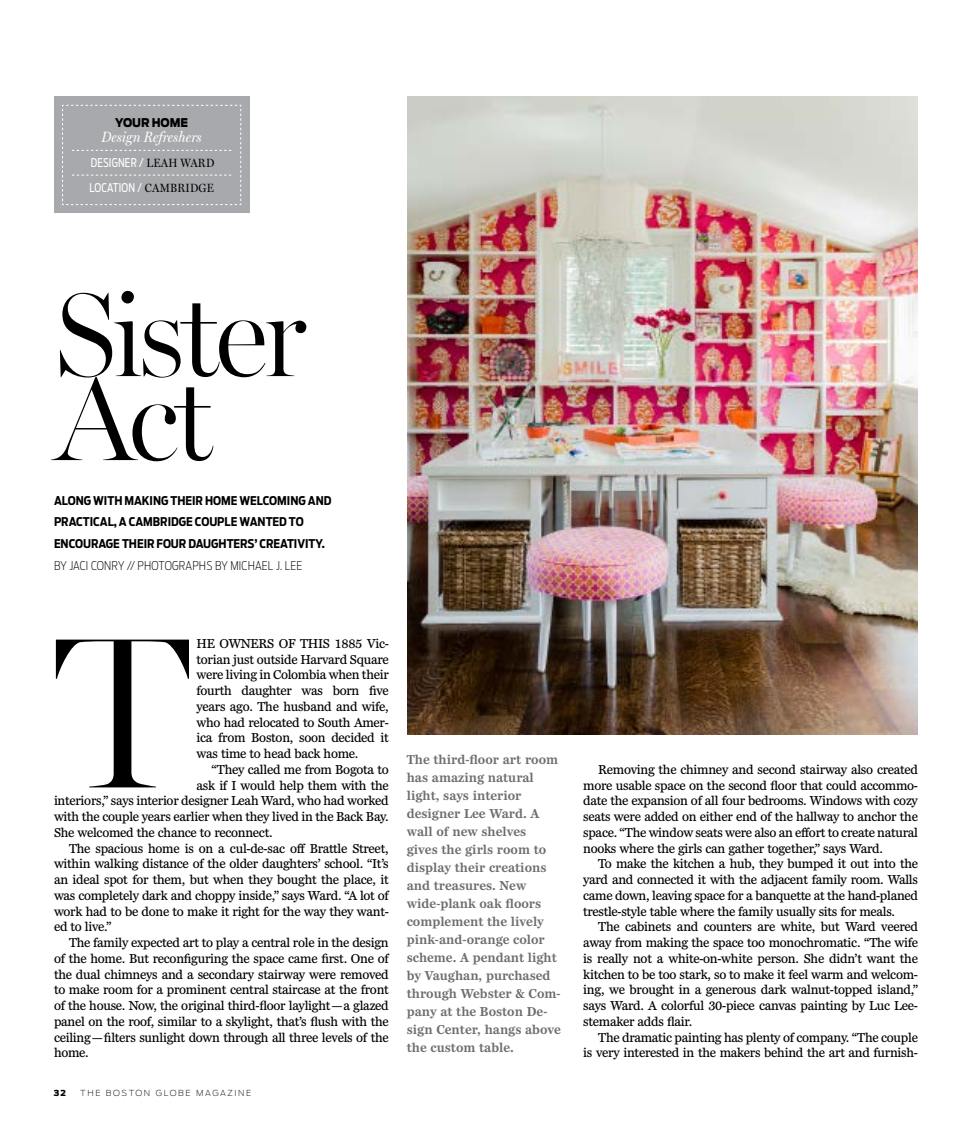
<style>
.page{position:relative;width:972px;height:1134px;background:#fff}
.page>*{position:absolute;margin:0;border:0;box-sizing:border-box;transform-origin:0 0}
.t1{font:300 120px "Miller Banner";letter-spacing:-.04em;color:#000}
.t2{font:italic 15px "Miller Display";color:#fff;scale:.89 1}
.t3{font:12px/15.8px "Miller Globe Text";letter-spacing:-.02em;color:#000;text-align:justify}
.t4{font:700 12px/18px "Miller Globe Text";color:#6d6e71}
.t5{font:700 12px/21.8px "Antenna Cond";color:#000}
.t6{font:200 12px "Antenna Cond";letter-spacing:.02em;color:#000}
.t7{font:12px/24.8px "Antenna Cond";letter-spacing:.02em;color:#fff;scale:.89 1}
.t8{font:900 12px "Antenna";color:#000;scale:.89 1}
.t9{font:200 8.25px "Antenna";letter-spacing:.2em;color:#000}
.t10{font:900 8.25px "Antenna";color:#000}
.s1{font-family:"Miller Display";color:#000}
</style>
<div class="page">
<img style="left:407px;top:96px;width:511px;height:638px">
<svg style="left:56px;top:640px;width:133px;height:147px"></svg>
<div style="left:54px;top:96px;width:195px;height:117px;background:#a7a9ac"></div>
<svg style="left:62px;top:105px;width:179px;height:100px"></svg>
<p class="t8" style="left:115px;top:114px;width:84px">YOUR HOME</p>
<p class="t2" style="left:102px;top:128px;width:114px">Design Refreshers</p>
<p class="t7" style="left:89px;top:150px;width:142px">DESIGNER / <span class="s1">LEAH WARD<br></span>LOCATION / <span class="s1">CAMBRIDGE</span></p>
<h1 class="t1" style="left:54px;top:263px;width:254px">Sister</h1>
<h1 class="t1" style="left:54px;top:347px;width:162px">Act</h1>
<p class="t5" style="left:54px;top:489px;width:279px">ALONG WITH MAKING THEIR HOME WELCOMING AND<br>PRACTICAL, A CAMBRIDGE COUPLE WANTED TO<br>ENCOURAGE THEIR FOUR DAUGHTERS’ CREATIVITY.</p>
<p class="t6" style="left:54px;top:558px;width:250px">BY JACI CONRY // PHOTOGRAPHS BY MICHAEL J. LEE</p>
<p class="t3" style="left:196px;top:636px;width:194px">HE OWNERS OF THIS 1885 Vic&shy;torian just outside Harvard Square were living in Colombia when their fourth daughter was born five years ago. The husband and wife, who had relocated to South Amer&shy;ica from Boston, soon decided it was time to head back home.</p>
<p class="t3" style="left:212px;top:761px;width:179px">“They called me from Bogota to</p>
<p class="t3" style="left:196px;top:777px;width:194px">ask if I would help them with the</p>
<p class="t3" style="left:54px;top:793px;width:336px">interiors,” says interior designer Leah Ward, who had worked</p>
<p class="t3" style="left:54px;top:809px;width:336px">with the couple years earlier when they lived in the Back Bay.</p>
<p class="t3" style="left:54px;top:824px;width:220px">She welcomed the chance to reconnect.</p>
<p class="t3" style="left:69px;top:840px;width:321px">The spacious home is on a cul-de-sac off Brattle Street,</p>
<p class="t3" style="left:54px;top:856px;width:336px">within walking distance of the older daughters’ school. “It’s</p>
<p class="t3" style="left:54px;top:872px;width:336px">an ideal spot for them, but when they bought the place, it</p>
<p class="t3" style="left:54px;top:887px;width:336px">was completely dark and choppy inside,” says Ward. “A lot of</p>
<p class="t3" style="left:54px;top:903px;width:336px">work had to be done to make it right for the way they want-</p>
<p class="t3" style="left:54px;top:919px;width:59px">ed to live.”</p>
<p class="t3" style="left:69px;top:935px;width:321px">The family expected art to play a central role in the design</p>
<p class="t3" style="left:54px;top:950px;width:336px">of the home. But reconfiguring the space came first. One of</p>
<p class="t3" style="left:54px;top:966px;width:336px">the dual chimneys and a secondary stairway were removed</p>
<p class="t3" style="left:54px;top:982px;width:336px">to make room for a prominent central staircase at the front</p>
<p class="t3" style="left:54px;top:998px;width:336px">of the house. Now, the original third-floor laylight—a glazed</p>
<p class="t3" style="left:54px;top:1013px;width:336px">panel on the roof, similar to a skylight, that’s flush with the</p>
<p class="t3" style="left:54px;top:1029px;width:336px">ceiling—filters sunlight down through all three levels of the</p>
<p class="t3" style="left:54px;top:1045px;width:36px">home.</p>
<p class="t10" style="left:54px;top:1087px;width:14px">32</p>
<p class="t9" style="left:80px;top:1088px;width:173px">THE BOSTON GLOBE MAGAZINE</p>
<p class="t4" style="left:407px;top:750px;width:156px">The third-floor art room has amazing natural light, says interior designer Lee Ward. A wall of new shelves<br>gives the girls room to display their creations and treasures. New wide-plank oak floors complement the lively pink-and-orange color scheme. A pendant light by Vaughan, purchased through Webster &amp; Com&shy;pany at the Boston De&shy;sign Center, hangs above the custom table.</p>
<p class="t3" style="left:583px;top:762px;width:336px;text-indent:15px">Removing the chimney and second stairway also created more usable space on the second floor that could accommo&shy;date the expansion of all four bedrooms. Windows with cozy seats were added on either end of the hallway to anchor the space. “The window seats were also an effort to create natural nooks where the girls can gather together,” says Ward.</p>
<p class="t3" style="left:583px;top:856px;width:336px;text-indent:15px">To make the kitchen a hub, they bumped it out into the yard and connected it with the adjacent family room. Walls came down, leaving space for a banquette at the hand-planed trestle-style table where the family usually sits for meals.</p>
<p class="t3" style="left:583px;top:919px;width:336px;text-indent:15px">The cabinets and counters are white, but Ward veered away from making the space too monochromatic. “The wife is really not a white-on-white person. She didn’t want the kitchen to be too stark, so to make it feel warm and welcom&shy;ing, we brought in a generous dark walnut-topped island,” says Ward. A colorful 30-piece canvas painting by Luc Lee&shy;stemaker adds flair.</p>
<p class="t3" style="left:583px;top:1029px;width:336px;text-align:right">The dramatic painting has plenty of company. “The couple<br>is very interested in the makers behind the art and furnish-</p>
</div>
